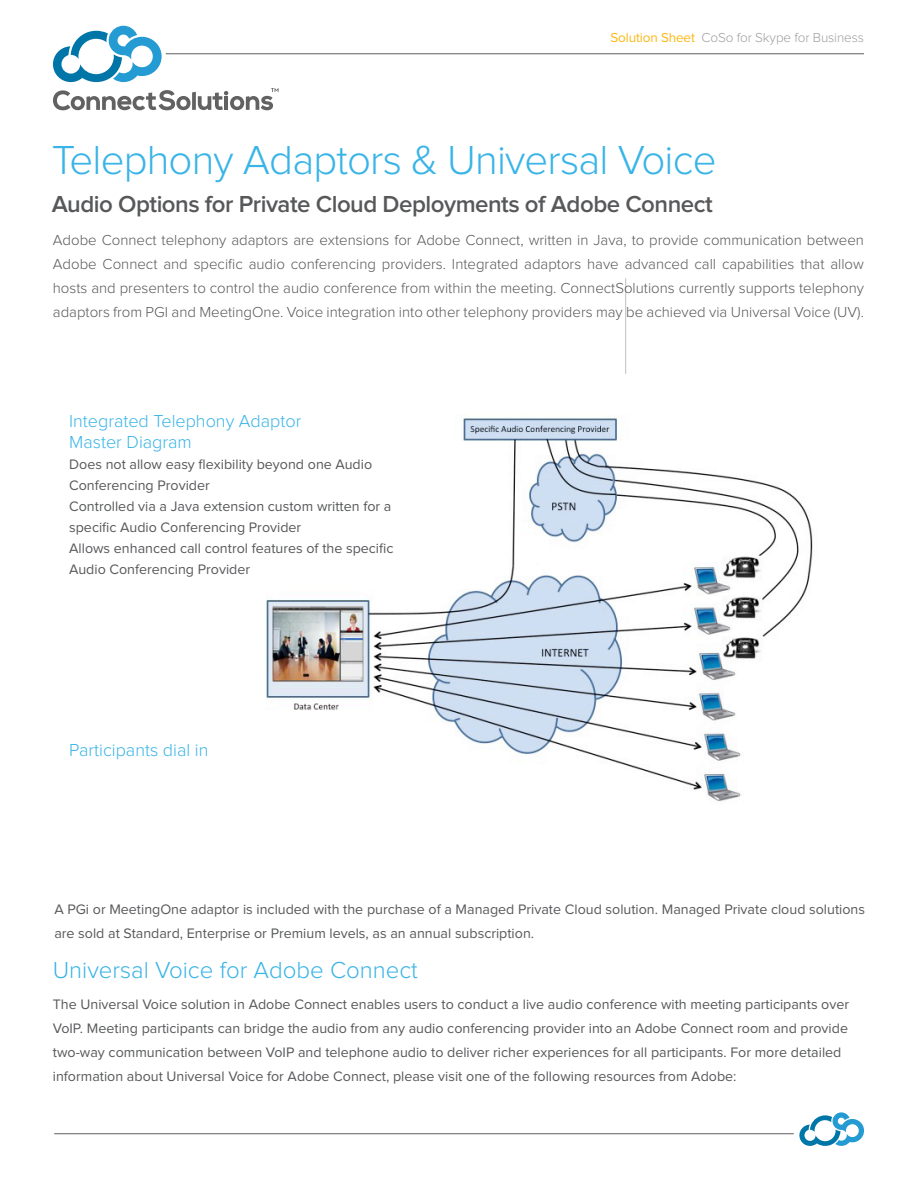
<style>
.page{position:relative;width:918px;height:1188px;background:#fff}
.page>*{position:absolute;margin:0;border:0;box-sizing:border-box;transform-origin:0 0}
.t1{font:300 42px "Proxima Nova";letter-spacing:-.02em;color:#39b4e7}
.t2{font:600 24px "Proxima Nova";letter-spacing:-.02em;color:#57585a}
.t3{font:300 24px "Proxima Nova";color:#39b4e7}
.t4{font:300 18px/21px "Proxima Nova";color:#39b4e7}
.t5{font:300 15px/24px "Proxima Nova";color:#57585a;text-align:justify}
.t6{font:14.25px/21px "Proxima Nova";color:#57585a}
.t7{font:300 13.5px "Proxima Nova";letter-spacing:-.01em;color:#9d9fa2}
.s1{font-weight:400;color:#fcb814}
</style>
<div class="page">
<hr style="left:54px;top:1133px;width:740px;height:1px;background:#5e5e5f">
<svg style="left:799px;top:1112px;width:65px;height:34px"></svg>
<svg style="left:53px;top:26px;width:109px;height:56px"></svg>
<svg style="left:53px;top:88px;width:226px;height:22px"></svg>
<hr style="left:166px;top:54px;width:698px;height:1px;background:#5e5e5f">
<hr style="left:625px;top:278px;width:1px;height:389px;background:#bbc0c4">
<img style="left:266px;top:374px;width:547px;height:428px">
<p class="t7" style="left:610px;top:32px;width:255px"><span class="s1">Solution Sheet</span> CoSo for Skype for Business</p>
<p class="t1" style="left:52px;top:141px;width:666px">Telephony Adaptors &amp; Universal Voice</p>
<p class="t2" style="left:52px;top:193px;width:663px">Audio Options for Private Cloud Deployments of Adobe Connect</p>
<p class="t5" style="left:53px;top:229px;width:813px">Adobe Connect telephony adaptors are extensions for Adobe Connect, written in Java, to provide communication between Adobe Connect and specific audio conferencing providers. Integrated adaptors have advanced call capabilities that allow hosts and presenters to control the audio conference from within the meeting. ConnectSolutions currently supports telephony adaptors from PGI and MeetingOne. Voice integration into other telephony providers may be achieved via Universal Voice (UV).</p>
<p class="t4" style="left:69px;top:411px;width:234px">Integrated Telephony Adaptor<br>Master Diagram</p>
<p class="t6" style="left:69px;top:454px;width:304px">Does not allow easy flexibility beyond one Audio<br>Conferencing Provider</p>
<p class="t6" style="left:69px;top:496px;width:324px">Controlled via a Java extension custom written for a specific Audio Conferencing Provider</p>
<p class="t6" style="left:69px;top:538px;width:326px">Allows enhanced call control features of the specific<br>Audio Conferencing Provider</p>
<p class="t4" style="left:69px;top:740px;width:249px">Participants dial in to the bridge.</p>
<p class="t6" style="left:54px;top:898px;width:812px;line-height:24px">A PGi or MeetingOne adaptor is included with the purchase of a Managed Private Cloud solution. Managed Private cloud solutions are sold at Standard, Enterprise or Premium levels, as an annual subscription.</p>
<p class="t3" style="left:53px;top:959px;width:366px">Universal Voice for Adobe Connect</p>
<p class="t6" style="left:53px;top:995px;width:798px">The Universal Voice solution in Adobe Connect enables users to conduct a live audio conference with meeting participants over</p>
<p class="t6" style="left:53px;top:1019px;width:797px">VoIP. Meeting participants can bridge the audio from any audio conferencing provider into an Adobe Connect room and provide</p>
<p class="t6" style="left:53px;top:1041px;width:790px;line-height:24px">two-way communication between VoIP and telephone audio to deliver richer experiences for all participants. For more detailed information about Universal Voice for Adobe Connect, please visit one of the following resources from Adobe:</p>
</div>
